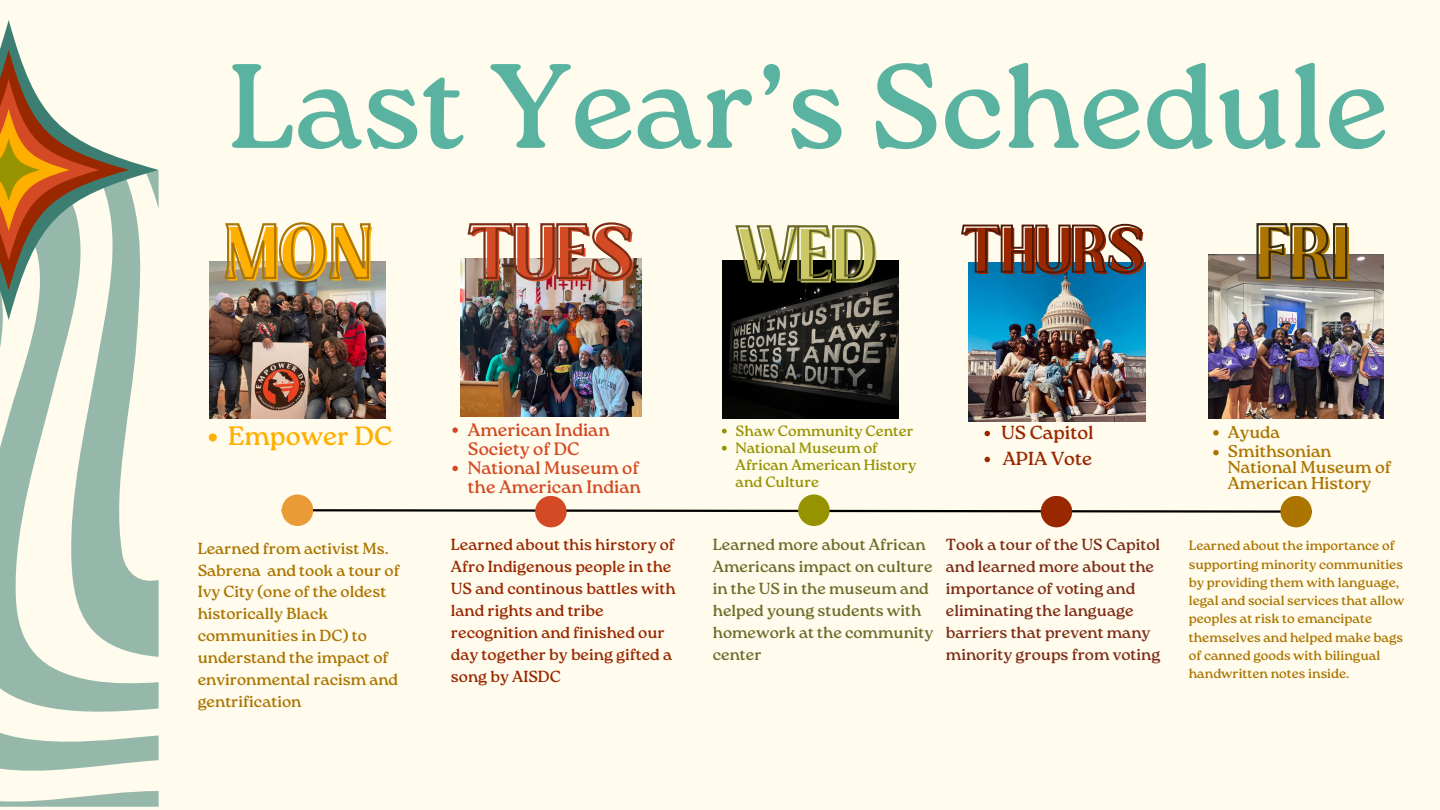
<style>
.page{position:relative;width:1440px;height:810px;background:#fffbed}
.page>*{position:absolute;margin:0;border:0;box-sizing:border-box;transform-origin:0 0}
.t1{font:119.7px "Roca One";color:#5ab2a1}
.t2{font:800 58.8px "Loubag";color:#d34a24}
.t3{font:800 58.8px "Loubag";color:#ffaf00}
.t4{font:800 58.8px "Loubag";color:#cbc865}
.t5{font:800 58.8px "Loubag";color:#ab7500}
.t6{font:800 50.7px "Loubag";color:#992800}
.t7{font:26.4px "Roca One";color:#ffaf00}
.t8{font:18.9px "Roca One";color:#992800}
.t9{font:18px/19.1px "Roca One";color:#d34a24}
.t10{font:17.1px/15.7px "Roca One";color:#ab7500}
.t11{font:16.1px/21.9px "Roca One";color:#ab7500}
.t12{font:16px/21.9px "Roca One";color:#992800}
.t13{font:16px/21.9px "Roca One";color:#7d2c16}
.t14{font:16px/21.9px "Roca One";color:#6d6b29}
.t15{font:14.9px/17.1px "Roca One";color:#969200}
.t16{font:13.4px/18.3px "Roca One";color:#ab7500}
</style>
<div class="page">
<svg style="left:0;top:320px;width:159px;height:487px"></svg>
<svg style="left:0;top:20px;width:159px;height:300px"></svg>
<svg style="left:0;top:50px;width:129px;height:240px"></svg>
<img style="left:210px;top:261px;width:175px;height:158px">
<img style="left:460px;top:259px;width:181px;height:157px">
<img style="left:723px;top:261px;width:175px;height:157px">
<img style="left:968px;top:262px;width:177px;height:159px">
<img style="left:1208px;top:254px;width:176px;height:165px">
<svg style="left:281px;top:508px;width:999px;height:6px"></svg>
<div style="left:282px;top:494px;width:31px;height:32px;background:#e99b37;border-radius:50%"></div>
<svg style="left:224px;top:222px;width:148px;height:59px"></svg>
<svg style="left:209px;top:433px;width:8px;height:8px"></svg>
<svg style="left:466px;top:222px;width:167px;height:59px"></svg>
<svg style="left:452px;top:427px;width:6px;height:6px"></svg>
<svg style="left:452px;top:466px;width:6px;height:5px"></svg>
<svg style="left:734px;top:225px;width:142px;height:58px"></svg>
<svg style="left:722px;top:429px;width:5px;height:4px"></svg>
<svg style="left:722px;top:446px;width:5px;height:5px"></svg>
<svg style="left:961px;top:223px;width:183px;height:51px"></svg>
<svg style="left:985px;top:431px;width:5px;height:5px"></svg>
<svg style="left:985px;top:457px;width:5px;height:5px"></svg>
<svg style="left:1255px;top:223px;width:93px;height:57px"></svg>
<svg style="left:1213px;top:430px;width:6px;height:6px"></svg>
<svg style="left:1213px;top:450px;width:6px;height:5px"></svg>
<div style="left:535px;top:496px;width:32px;height:31px;background:#d34a24;border-radius:50%"></div>
<div style="left:798px;top:494px;width:32px;height:32px;background:#969200;border-radius:50%"></div>
<div style="left:1041px;top:496px;width:31px;height:31px;background:#992800;border-radius:50%"></div>
<div style="left:1280px;top:496px;width:32px;height:31px;background:#ab7500;border-radius:50%"></div>
<h6 class="t1" style="left:228px;top:37px;width:1162px">Last Year’s Schedule</h6>
<h2 class="t3" style="left:225px;top:207px;width:151px">MON</h2>
<h2 class="t2" style="left:471px;top:207px;width:166px">TUES</h2>
<h2 class="t4" style="left:741px;top:209px;width:138px">WED</h2>
<h3 class="t6" style="left:964px;top:211px;width:184px">THURS</h3>
<h2 class="t5" style="left:1258px;top:207px;width:95px">FRI</h2>
<p class="t7" style="left:228px;top:421px;width:166px">Empower DC</p>
<p class="t11" style="left:198px;top:537px;width:204px">Learned from activist Ms.<br>Sabrena and took a tour of<br>Ivy City (one of the oldest historically Black communities in DC) to understand the impact of environmental racism and gentrification</p>
<p class="t9" style="left:468px;top:420px;width:143px">American Indian<br>Society of DC</p>
<p class="t9" style="left:468px;top:458px;width:175px">National Museum of the American Indian</p>
<p class="t12" style="left:451px;top:534px;width:226px">Learned about this hirstory of<br>Afro Indigenous people in the<br>US and continous battles with land rights and tribe recognition and finished our day together by being gifted a song by AISDC</p>
<p class="t15" style="left:736px;top:422px;width:179px">Shaw Community Center</p>
<p class="t15" style="left:736px;top:439px;width:182px">National Museum of<br>African American History and Culture</p>
<p class="t8" style="left:1001px;top:421px;width:94px">US Capitol</p>
<p class="t8" style="left:1003px;top:447px;width:91px">APIA Vote</p>
<p class="t14" style="left:713px;top:534px;width:222px">Learned more about African<br>Americans impact on culture in the US in the museum and helped young students with homework at the community center</p>
<p class="t13" style="left:946px;top:534px;width:216px">Took a tour of the US Capitol and learned more about the importance of voting and eliminating the language barriers that prevent many minority groups from voting</p>
<p class="t10" style="left:1228px;top:424px;width:54px">Ayuda</p>
<h6 class="t10" style="left:1228px;top:444px;width:165px">Smithsonian<br>National Museum of<br>American History</h6>
<h6 class="t16" style="left:1189px;top:537px;width:217px">Learned about the importance of supporting minority communities by providing them with language, legal and social services that allow peoples at risk to emancipate themselves and helped make bags of canned goods with bilingual handwritten notes inside.</h6>
</div>
